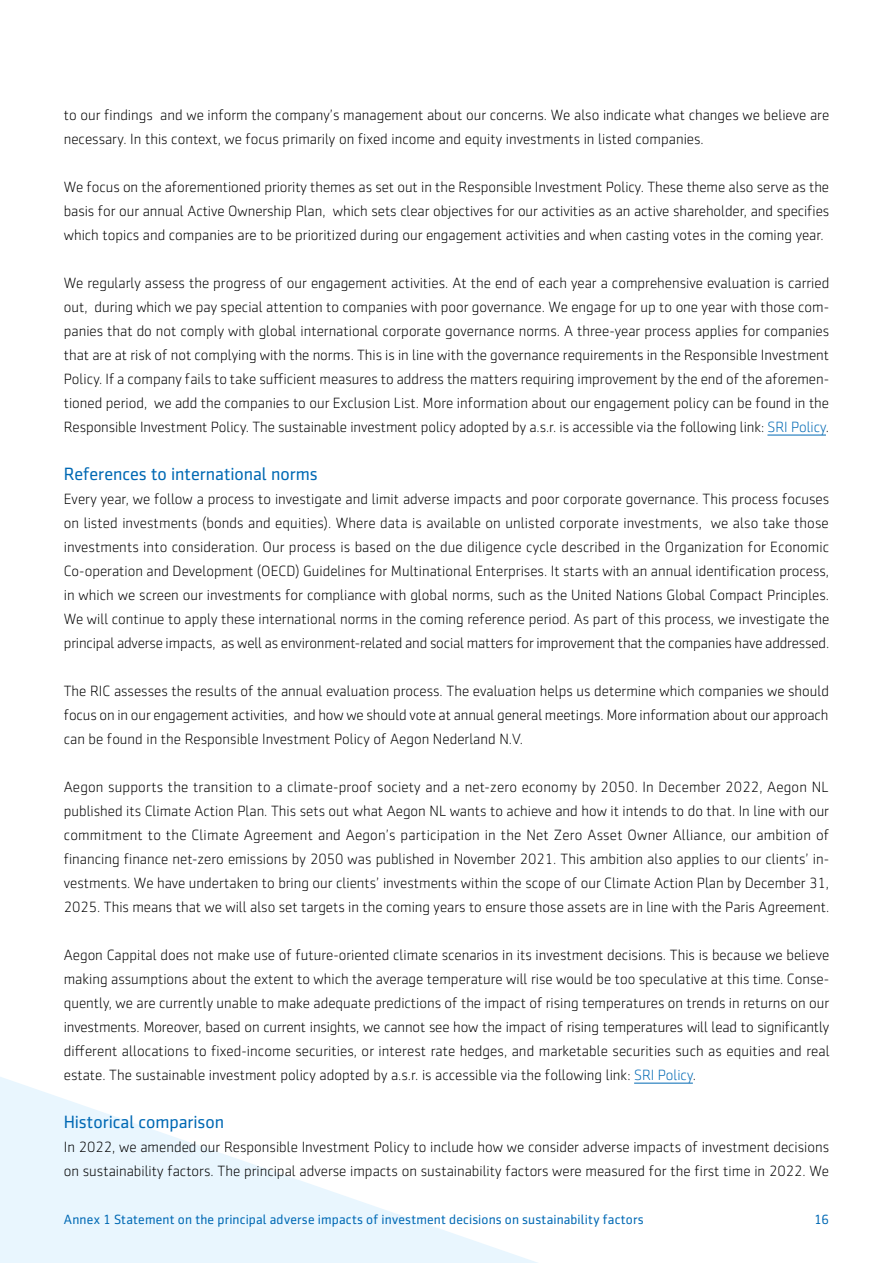
<style>
.page{position:relative;width:893px;height:1263px;background:#fff}
.page>*{position:absolute;margin:0;border:0;box-sizing:border-box;transform-origin:0 0}
.t1{font:18px "Sentico Sans DT";letter-spacing:-.005em;color:#0069b4}
.t2{font:300 15px/24px "Sentico Sans DT";color:#000;text-align:justify}
.t3{font:13.5px "Sentico Sans DT";letter-spacing:.01em;color:#0069b4}
.s1{color:#0069b4}
</style>
<div class="page">
<svg style="left:0;top:1077px;width:538px;height:186px;fill:#ebf6fe"></svg>
<hr style="left:767px;top:435px;width:59px;height:1px;background:#0069b4">
<hr style="left:634px;top:1083px;width:59px;height:1px;background:#0069b4">
<p class="t2" style="left:64px;top:103px;width:767px">to our findings and we inform the company’s management about our concerns. We also indicate what changes we believe are necessary. In this context, we focus primarily on fixed income and equity investments in listed companies.</p>
<p class="t2" style="left:64px;top:175px;width:767px">We focus on the aforementioned priority themes as set out in the Responsible Investment Policy. These theme also serve as the basis for our annual Active Ownership Plan, which sets clear objectives for our activities as an active shareholder, and specifies which topics and companies are to be prioritized during our engagement activities and when casting votes in the coming year.</p>
<p class="t2" style="left:64px;top:271px;width:767px">We regularly assess the progress of our engagement activities. At the end of each year a comprehensive evaluation is carried out, during which we pay special attention to companies with poor governance. We engage for up to one year with those com&shy;panies that do not comply with global international corporate governance norms. A three-year process applies for companies that are at risk of not complying with the norms. This is in line with the governance requirements in the Responsible Investment Policy. If a company fails to take sufficient measures to address the matters requiring improvement by the end of the aforemen&shy;tioned period, we add the companies to our Exclusion List. More information about our engagement policy can be found in the Responsible Investment Policy. The sustainable investment policy adopted by a.s.r. is accessible via the following link: <span class="s1">SRI Policy</span>.</p>
<p class="t1" style="left:64px;top:464px;width:255px">References to international norms</p>
<p class="t2" style="left:64px;top:487px;width:767px">Every year, we follow a process to investigate and limit adverse impacts and poor corporate governance. This process focuses on listed investments (bonds and equities). Where data is available on unlisted corporate investments, we also take those investments into consideration. Our process is based on the due diligence cycle described in the Organization for Economic Co-operation and Development (OECD) Guidelines for Multinational Enterprises. It starts with an annual identification process, in which we screen our investments for compliance with global norms, such as the United Nations Global Compact Principles.<br>We will continue to apply these international norms in the coming reference period. As part of this process, we investigate the principal adverse impacts, as well as environment-related and social matters for improvement that the companies have addressed.</p>
<p class="t2" style="left:64px;top:679px;width:767px">The RIC assesses the results of the annual evaluation process. The evaluation helps us determine which companies we should focus on in our engagement activities, and how we should vote at annual general meetings. More information about our approach can be found in the Responsible Investment Policy of Aegon Nederland N.V.</p>
<p class="t2" style="left:64px;top:775px;width:767px">Aegon supports the transition to a climate-proof society and a net-zero economy by 2050. In December 2022, Aegon NL published its Climate Action Plan. This sets out what Aegon NL wants to achieve and how it intends to do that. In line with our commitment to the Climate Agreement and Aegon’s participation in the Net Zero Asset Owner Alliance, our ambition of financing finance net-zero emissions by 2050 was published in November 2021. This ambition also applies to our clients’ in&shy;vestments. We have undertaken to bring our clients’ investments within the scope of our Climate Action Plan by December 31, 2025. This means that we will also set targets in the coming years to ensure those assets are in line with the Paris Agreement.</p>
<p class="t2" style="left:64px;top:943px;width:767px">Aegon Cappital does not make use of future-oriented climate scenarios in its investment decisions. This is because we believe making assumptions about the extent to which the average temperature will rise would be too speculative at this time. Conse&shy;quently, we are currently unable to make adequate predictions of the impact of rising temperatures on trends in returns on our investments. Moreover, based on current insights, we cannot see how the impact of rising temperatures will lead to significantly different allocations to fixed-income securities, or interest rate hedges, and marketable securities such as equities and real estate. The sustainable investment policy adopted by a.s.r. is accessible via the following link: <span class="s1">SRI Policy</span>.</p>
<p class="t1" style="left:64px;top:1112px;width:162px">Historical comparison</p>
<p class="t2" style="left:64px;top:1135px;width:767px">In 2022, we amended our Responsible Investment Policy to include how we consider adverse impacts of investment decisions on sustainability factors. The principal adverse impacts on sustainability factors were measured for the first time in 2022. We</p>
<p class="t3" style="left:64px;top:1212px;width:582px">Annex 1 Statement on the principal adverse impacts of investment decisions on sustainability factors</p>
<p class="t3" style="left:814px;top:1212px;width:17px">16</p>
</div>
